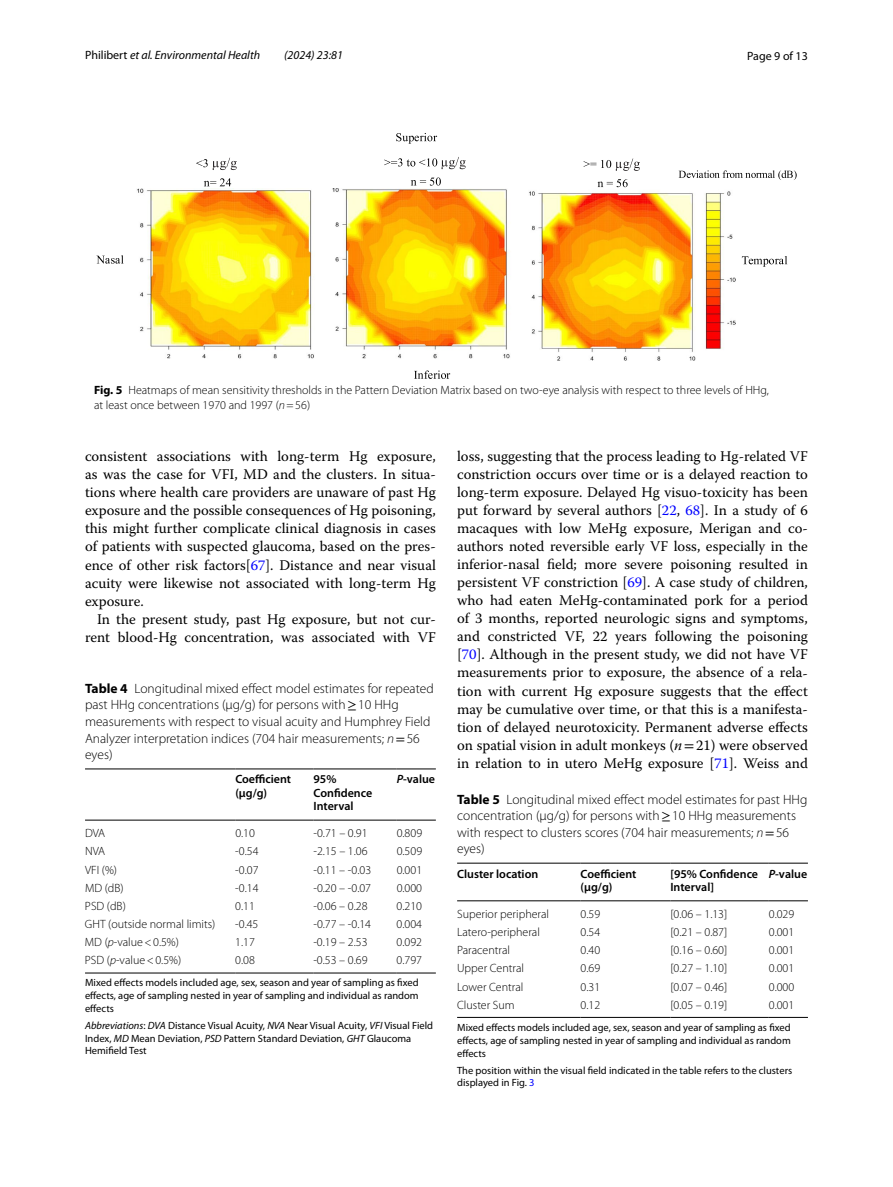
<style>
.page{position:relative;width:893px;height:1187px;background:#fff}
.page>*{position:absolute;margin:0;border:0;box-sizing:border-box;transform-origin:0 0}
.t1{font:14.7px/18px "Warnock Pro";color:#000;text-align:justify}
.t2{font:300 13.5px/16.5px "Myriad Pro";color:#000}
.t3{font:300 12px/15px "Myriad Pro";color:#000}
.t4{font:600 12px/13.5px "Myriad Pro";color:#000}
.t5{font:italic 12px "Myriad Pro";color:#000}
.t6{font:12px "Myriad Pro";color:#000}
.t7{font:10.5px/12.8px "Myriad Pro";color:#000;text-align:justify}
.s1{font-style:normal}
.s2{font-weight:700}
.s3{font-style:italic}
.s4{color:#00f}
.s5{font-family:"STIX";font-weight:400}
.s6{font-family:"STIX"}
</style>
<div class="page">
<img style="left:137px;top:188px;width:599px;height:172px">
<svg style="left:196px;top:158px;width:41px;height:12px"></svg>
<svg style="left:204px;top:178px;width:27px;height:8px"></svg>
<svg style="left:384px;top:157px;width:82px;height:12px"></svg>
<svg style="left:411px;top:177px;width:30px;height:8px"></svg>
<svg style="left:584px;top:158px;width:56px;height:13px"></svg>
<svg style="left:597px;top:179px;width:31px;height:8px"></svg>
<svg style="left:679px;top:170px;width:118px;height:10px"></svg>
<svg style="left:396px;top:133px;width:41px;height:11px"></svg>
<svg style="left:414px;top:370px;width:36px;height:9px"></svg>
<svg style="left:96px;top:255px;width:27px;height:8px"></svg>
<svg style="left:742px;top:256px;width:45px;height:11px"></svg>
<hr style="left:85px;top:768px;width:150px;height:1px;background:#000">
<hr style="left:85px;top:819px;width:150px;height:1px;background:#000">
<hr style="left:235px;top:768px;width:78px;height:1px;background:#000">
<hr style="left:235px;top:819px;width:78px;height:1px;background:#000">
<hr style="left:313px;top:768px;width:84px;height:1px;background:#000">
<hr style="left:313px;top:819px;width:84px;height:1px;background:#000">
<hr style="left:397px;top:768px;width:39px;height:1px;background:#000">
<hr style="left:397px;top:819px;width:39px;height:1px;background:#000">
<hr style="left:85px;top:972px;width:150px;height:1px;background:#000">
<hr style="left:235px;top:972px;width:78px;height:1px;background:#000">
<hr style="left:313px;top:972px;width:84px;height:1px;background:#000">
<hr style="left:397px;top:972px;width:39px;height:1px;background:#000">
<hr style="left:457px;top:862px;width:124px;height:1px;background:#000">
<hr style="left:457px;top:900px;width:124px;height:1px;background:#000">
<hr style="left:581px;top:862px;width:89px;height:1px;background:#000">
<hr style="left:581px;top:900px;width:89px;height:1px;background:#000">
<hr style="left:670px;top:862px;width:99px;height:1px;background:#000">
<hr style="left:670px;top:900px;width:99px;height:1px;background:#000">
<hr style="left:769px;top:862px;width:39px;height:1px;background:#000">
<hr style="left:769px;top:900px;width:39px;height:1px;background:#000">
<hr style="left:457px;top:1017px;width:124px;height:1px;background:#000">
<hr style="left:581px;top:1017px;width:89px;height:1px;background:#000">
<hr style="left:670px;top:1017px;width:99px;height:1px;background:#000">
<hr style="left:769px;top:1017px;width:39px;height:1px;background:#000">
<p class="t5" style="left:85px;top:48px;width:177px"><span class="s1">Philibert</span> et al. Environmental Health</p>
<p class="t5" style="left:284px;top:48px;width:60px">(2024) 23:81</p>
<p class="t6" style="left:747px;top:48px;width:62px">Page 9 of 13</p>
<p class="t3" style="left:94px;top:383px;width:676px"><span class="s2">Fig. 5</span> Heatmaps of mean sensitivity thresholds in the Pattern Deviation Matrix based on two-eye analysis with respect to three levels of HHg, at least once between 1970 and 1997 (<span class="s3">n</span>=56)</p>
<p class="t1" style="left:85px;top:447px;width:352px">consistent associations with long-term Hg exposure, as was the case for VFI, MD and the clusters. In situa&shy;tions where health care providers are unaware of past Hg exposure and the possible consequences of Hg poisoning, this might further complicate clinical diagnosis in cases of patients with suspected glaucoma, based on the pres&shy;ence of other risk factors[<span class="s4">67</span>]. Distance and near visual acuity were likewise not associated with long-term Hg exposure.</p>
<p class="t1" style="left:85px;top:609px;width:352px;text-align:right">In the present study, past Hg exposure, but not cur&shy;rent blood-Hg concentration, was associated with VF</p>
<p class="t2" style="left:85px;top:680px;width:350px"><span class="s2">Table 4</span> Longitudinal mixed effect model estimates for repeated past HHg concentrations (µg/g) for persons with<span class="s5">≥</span>10 HHg measurements with respect to visual acuity and Humphrey Field Analyzer interpretation indices (704 hair measurements; <span class="s3">n</span><span class="s5">=</span>56 eyes)</p>
<p class="t4" style="left:235px;top:772px;width:57px">Coefficient (µg/g)</p>
<p class="t4" style="left:313px;top:772px;width:60px">95%<br>Confidence<br>Interval</p>
<p class="t4" style="left:397px;top:772px;width:40px"><span class="s3">P</span>-value</p>
<p class="t3" style="left:85px;top:825px;width:22px">DVA</p>
<p class="t3" style="left:235px;top:825px;width:21px">0.10</p>
<p class="t3" style="left:313px;top:825px;width:56px">-0.71 – 0.91</p>
<p class="t3" style="left:397px;top:825px;width:27px">0.809</p>
<p class="t3" style="left:85px;top:844px;width:22px">NVA</p>
<p class="t3" style="left:235px;top:844px;width:25px">-0.54</p>
<p class="t3" style="left:313px;top:844px;width:56px">-2.15 – 1.06</p>
<p class="t3" style="left:397px;top:844px;width:27px">0.509</p>
<p class="t3" style="left:85px;top:862px;width:34px">VFI (%)</p>
<p class="t3" style="left:235px;top:862px;width:25px">-0.07</p>
<p class="t3" style="left:313px;top:862px;width:59px">-0.11 – -0.03</p>
<p class="t3" style="left:397px;top:862px;width:27px">0.001</p>
<p class="t3" style="left:85px;top:880px;width:40px">MD (dB)</p>
<p class="t3" style="left:235px;top:880px;width:25px">-0.14</p>
<p class="t3" style="left:313px;top:880px;width:59px">-0.20 – -0.07</p>
<p class="t3" style="left:397px;top:880px;width:27px">0.000</p>
<p class="t3" style="left:85px;top:898px;width:42px">PSD (dB)</p>
<p class="t3" style="left:235px;top:898px;width:21px">0.11</p>
<p class="t3" style="left:313px;top:898px;width:56px">-0.06 – 0.28</p>
<p class="t3" style="left:397px;top:898px;width:27px">0.210</p>
<p class="t3" style="left:85px;top:916px;width:132px">GHT (outside normal limits)</p>
<p class="t3" style="left:235px;top:916px;width:25px">-0.45</p>
<p class="t3" style="left:313px;top:916px;width:59px">-0.77 – -0.14</p>
<p class="t3" style="left:397px;top:916px;width:27px">0.004</p>
<p class="t3" style="left:85px;top:934px;width:96px">MD (<span class="s3">p</span>-value&lt;0.5%)</p>
<p class="t3" style="left:235px;top:934px;width:21px">1.17</p>
<p class="t3" style="left:313px;top:934px;width:56px">-0.19 – 2.53</p>
<p class="t3" style="left:397px;top:934px;width:27px">0.092</p>
<p class="t3" style="left:85px;top:953px;width:98px">PSD (<span class="s3">p</span>-value&lt;0.5%)</p>
<p class="t3" style="left:235px;top:953px;width:21px">0.08</p>
<p class="t3" style="left:313px;top:953px;width:56px">-0.53 – 0.69</p>
<p class="t3" style="left:397px;top:953px;width:27px">0.797</p>
<p class="t7" style="left:85px;top:976px;width:335px">Mixed effects models included age, sex, season and year of sampling as fixed effects, age of sampling nested in year of sampling and individual as random effects</p>
<p class="t7" style="left:85px;top:1018px;width:350px;text-align:left"><span class="s3">Abbreviations</span>: <span class="s3">DVA</span> Distance Visual Acuity, <span class="s3">NVA</span> Near Visual Acuity, <span class="s3">VFI</span> Visual Field<br>Index, <span class="s3">MD</span> Mean Deviation, <span class="s3">PSD</span> Pattern Standard Deviation, <span class="s3">GHT</span> Glaucoma<br>Hemifield Test</p>
<p class="t1" style="left:457px;top:447px;width:352px">loss, suggesting that the process leading to Hg-related VF constriction occurs over time or is a delayed reaction to long-term exposure. Delayed Hg visuo-toxicity has been put forward by several authors [<span class="s4">22</span>, <span class="s4">68</span>]. In a study of 6 macaques with low MeHg exposure, Merigan and co&shy;authors noted reversible early VF loss, especially in the inferior-nasal field; more severe poisoning resulted in persistent VF constriction [<span class="s4">69</span>]. A case study of children, who had eaten MeHg-contaminated pork for a period of 3 months, reported neurologic signs and symptoms, and constricted VF, 22 years following the poisoning [<span class="s4">70</span>]. Although in the present study, we did not have VF measurements prior to exposure, the absence of a rela&shy;tion with current Hg exposure suggests that the effect may be cumulative over time, or that this is a manifesta&shy;tion of delayed neurotoxicity. Permanent adverse effects on spatial vision in adult monkeys (<span class="s3">n</span><span class="s6">=</span>21) were observed in relation to in utero MeHg exposure [<span class="s4">71</span>]. Weiss and</p>
<p class="t2" style="left:457px;top:791px;width:352px"><span class="s2">Table 5</span> Longitudinal mixed effect model estimates for past HHg concentration (µg/g) for persons with<span class="s5">≥</span>10 HHg measurements with respect to clusters scores (704 hair measurements; <span class="s3">n</span><span class="s5">=</span>56 eyes)</p>
<p class="t4" style="left:457px;top:866px;width:83px">Cluster location</p>
<p class="t4" style="left:581px;top:866px;width:57px">Coefficient (µg/g)</p>
<p class="t4" style="left:670px;top:866px;width:89px">[95% Confidence<br>Interval]</p>
<p class="t4" style="left:769px;top:866px;width:40px"><span class="s3">P</span>-value</p>
<p class="t3" style="left:457px;top:906px;width:94px">Superior peripheral</p>
<p class="t3" style="left:581px;top:906px;width:21px">0.59</p>
<p class="t3" style="left:670px;top:906px;width:58px">[0.06 – 1.13]</p>
<p class="t3" style="left:769px;top:906px;width:27px">0.029</p>
<p class="t3" style="left:457px;top:924px;width:84px">Latero-peripheral</p>
<p class="t3" style="left:581px;top:924px;width:21px">0.54</p>
<p class="t3" style="left:670px;top:924px;width:58px">[0.21 – 0.87]</p>
<p class="t3" style="left:769px;top:924px;width:27px">0.001</p>
<p class="t3" style="left:457px;top:942px;width:54px">Paracentral</p>
<p class="t3" style="left:581px;top:942px;width:21px">0.40</p>
<p class="t3" style="left:670px;top:942px;width:58px">[0.16 – 0.60]</p>
<p class="t3" style="left:769px;top:942px;width:27px">0.001</p>
<p class="t3" style="left:457px;top:961px;width:69px">Upper Central</p>
<p class="t3" style="left:581px;top:961px;width:21px">0.69</p>
<p class="t3" style="left:670px;top:961px;width:58px">[0.27 – 1.10]</p>
<p class="t3" style="left:769px;top:961px;width:27px">0.001</p>
<p class="t3" style="left:457px;top:979px;width:68px">Lower Central</p>
<p class="t3" style="left:581px;top:979px;width:21px">0.31</p>
<p class="t3" style="left:670px;top:979px;width:58px">[0.07 – 0.46]</p>
<p class="t3" style="left:769px;top:979px;width:27px">0.000</p>
<p class="t3" style="left:457px;top:997px;width:59px">Cluster Sum</p>
<p class="t3" style="left:581px;top:997px;width:21px">0.12</p>
<p class="t3" style="left:670px;top:997px;width:58px">[0.05 – 0.19]</p>
<p class="t3" style="left:769px;top:997px;width:27px">0.001</p>
<p class="t7" style="left:457px;top:1020px;width:335px">Mixed effects models included age, sex, season and year of sampling as fixed effects, age of sampling nested in year of sampling and individual as random effects</p>
<p class="t7" style="left:457px;top:1063px;width:337px">The position within the visual field indicated in the table refers to the clusters displayed in Fig. <span class="s4">3</span></p>
</div>
